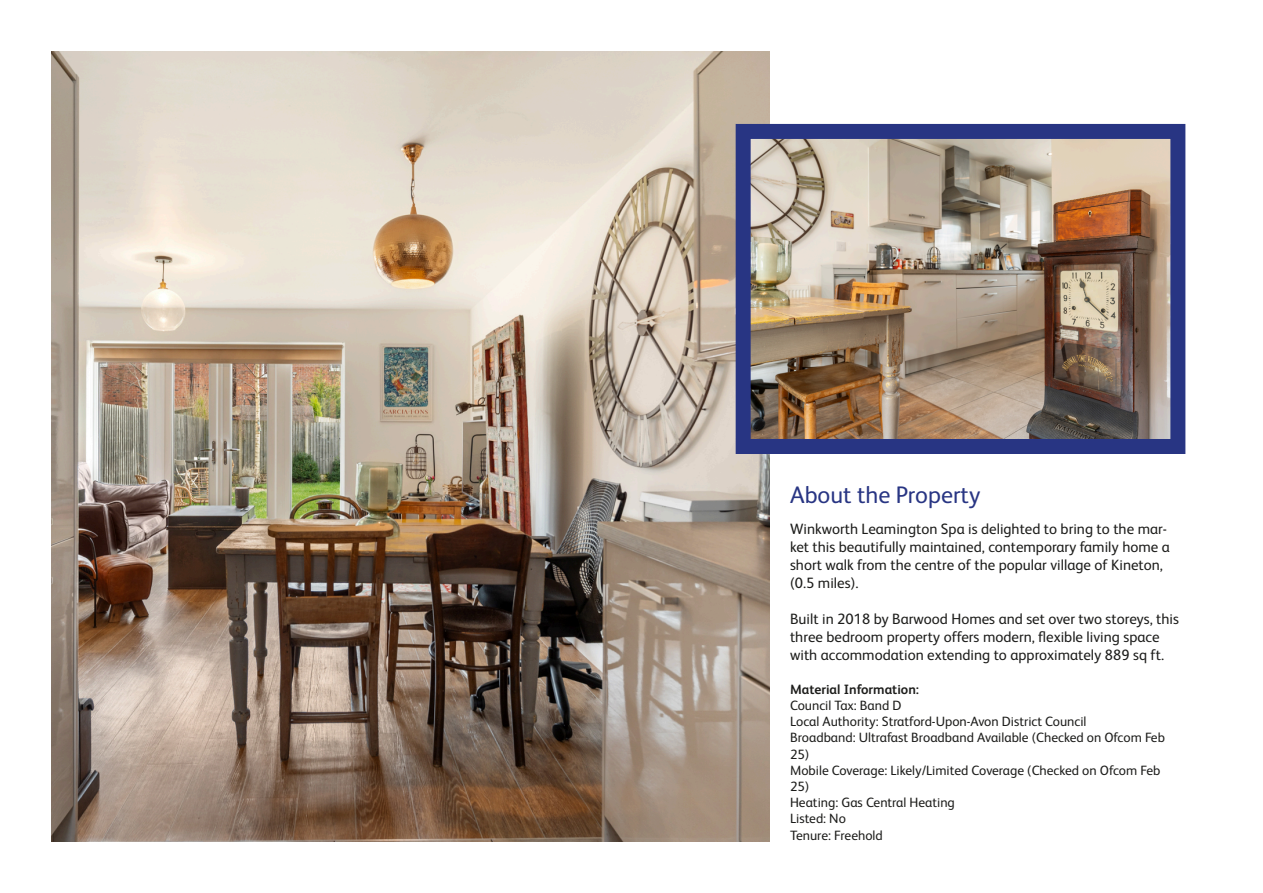
<style>
.page{position:relative;width:1263px;height:893px;background:#fff}
.page>*{position:absolute;margin:0;border:0;box-sizing:border-box;transform-origin:0 0}
.t1{font:24px "FS Albert";color:#283583}
.t2{font:15px "FS Albert";color:#1d1d1b}
.t3{font:13.5px "FS Albert";color:#1d1d1b}
.t4{font:700 13.5px "FS Albert";color:#1d1d1b}
</style>
<div class="page">
<img style="left:51px;top:51px;width:719px;height:791px">
<img style="left:752px;top:140px;width:417px;height:298px">
<div style="left:736px;top:124px;width:449px;height:330px;border:15px solid #283583"></div>
<p class="t1" style="left:790px;top:485px;width:192px">About the Property</p>
<p class="t2" style="left:790px;top:522px;width:378px">Winkworth Leamington Spa is delighted to bring to the mar-</p>
<p class="t2" style="left:790px;top:540px;width:381px">ket this beautifully maintained, contemporary family home a</p>
<p class="t2" style="left:790px;top:558px;width:374px">short walk from the centre of the popular village of Kineton,</p>
<p class="t2" style="left:790px;top:576px;width:70px">(0.5 miles).</p>
<p class="t2" style="left:790px;top:612px;width:390px">Built in 2018 by Barwood Homes and set over two storeys, this</p>
<p class="t2" style="left:790px;top:630px;width:371px">three bedroom property offers modern, flexible living space</p>
<p class="t2" style="left:790px;top:648px;width:376px">with accommodation extending to approximately 889 sq ft.</p>
<p class="t4" style="left:790px;top:683px;width:131px">Material Information:</p>
<p class="t3" style="left:790px;top:699px;width:113px">Council Tax: Band D</p>
<p class="t3" style="left:790px;top:716px;width:298px">Local Authority: Stratford-Upon-Avon District Council</p>
<p class="t3" style="left:790px;top:732px;width:376px">Broadband: Ultrafast Broadband Available (Checked on Ofcom Feb</p>
<p class="t3" style="left:790px;top:748px;width:21px">25)</p>
<p class="t3" style="left:790px;top:764px;width:372px">Mobile Coverage: Likely/Limited Coverage (Checked on Ofcom Feb</p>
<p class="t3" style="left:790px;top:780px;width:21px">25)</p>
<p class="t3" style="left:790px;top:797px;width:166px">Heating: Gas Central Heating</p>
<p class="t3" style="left:790px;top:813px;width:57px">Listed: No</p>
<p class="t3" style="left:790px;top:829px;width:94px">Tenure: Freehold</p>
</div>
